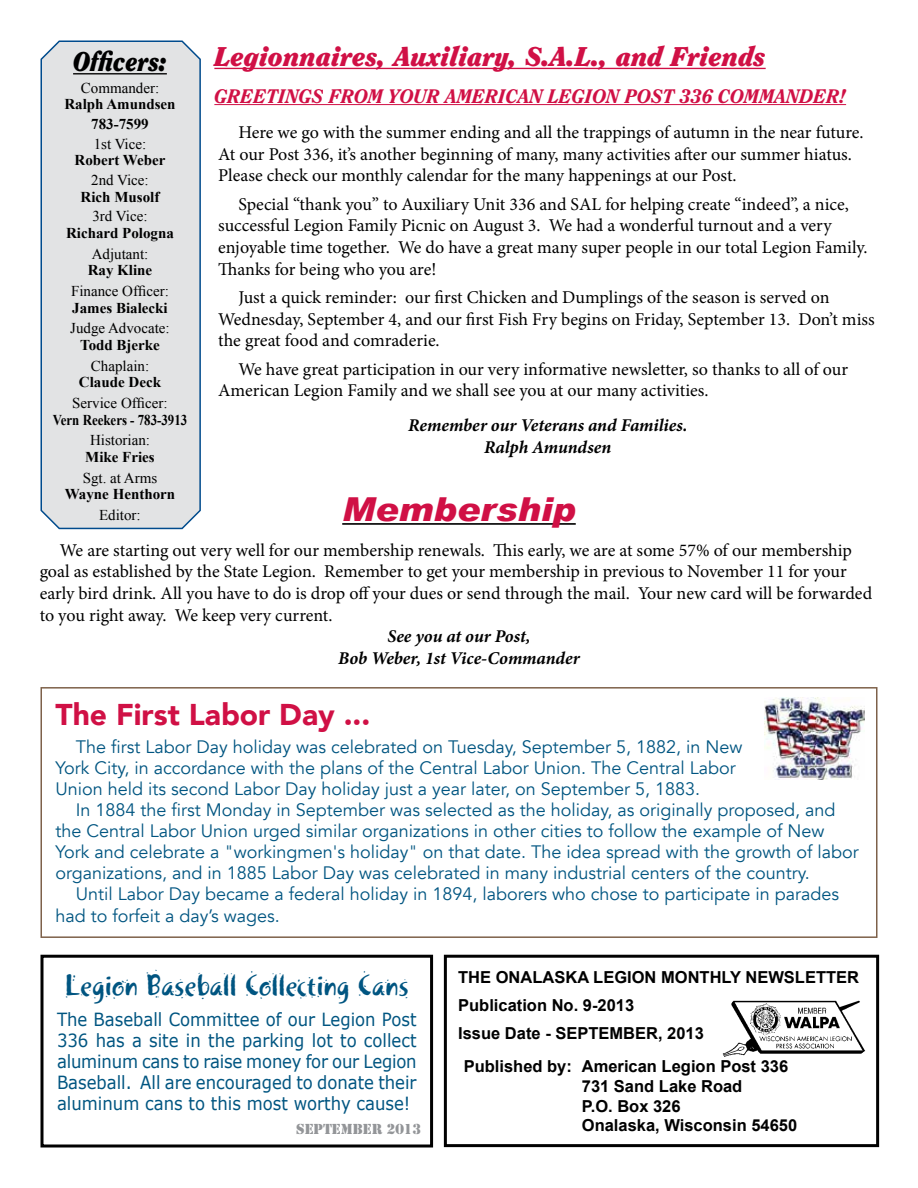
<style>
.page{position:relative;width:918px;height:1188px;background:#fff}
.page>*{position:absolute;margin:0;border:0;box-sizing:border-box;transform-origin:0 0}
.t1{font:italic 900 33px "Arial";color:#d01045;scale:1.06 1}
.t2{font:900 30px "Avenir";color:#d01045}
.t3{font:29.7px "Khaki Two";color:#005581}
.t4{font:italic 900 27px "Clearface";color:#d01045}
.t5{font:italic 900 27px "Clearface";color:#000;scale:.9 1}
.t6{font:italic 800 19.5px "Clearface";color:#d01045}
.t7{font:18.15px/21px "Verdana";color:#005581;text-align:justify;scale:.91 1}
.t8{font:18px/21.6px "Minion Pro";letter-spacing:-.005em;color:#000}
.t9{font:18px/21px "Avenir";color:#005581}
.t10{font:italic 700 18px/21.6px "Minion Pro";letter-spacing:-.005em;color:#000;text-align:center}
.t11{font:700 16.5px/19.5px "Arial";color:#000}
.t12{font:15px "Times New Roman";color:#000}
.t13{font:700 15px/19.8px "Times New Roman";color:#000;text-align:center}
.t14{font:700 15px "Times New Roman";color:#000;scale:.86 1}
.t15{font:13.5px "Stencil Std";color:#939598}
</style>
<div class="page">
<div style="left:444px;top:955px;width:435px;height:192px;border:3px solid #000"></div>
<img style="left:722px;top:1000px;width:144px;height:57px">
<hr style="left:214px;top:68px;width:552px;height:1px;background:#d01045">
<hr style="left:214px;top:104px;width:632px;height:1px;background:#d01045">
<div style="left:40px;top:40px;width:161px;height:490px;background:#e2e3e4"></div>
<div style="left:40px;top:955px;width:393px;height:193px;border:3px solid #000"></div>
<hr style="left:342px;top:523px;width:234px;height:2px;background:#000">
<div style="left:40px;top:687px;width:838px;height:251px;border:2px solid #7d614a"></div>
<img style="left:765px;top:698px;width:100px;height:81px">
<h3 class="t4" style="left:214px;top:40px;width:553px">Legionnaires, Auxiliary, S.A.L., and Friends</h3>
<p class="t6" style="left:214px;top:84px;width:633px">GREETINGS FROM YOUR AMERICAN LEGION POST 336 COMMANDER!</p>
<h3 class="t5" style="left:73px;top:45px;width:106px">Officers:</h3>
<p class="t12" style="left:81px;top:78px;width:80px">Commander:</p>
<p class="t13" style="left:64px;top:94px;width:113px">Ralph Amundsen<br>783-7599</p>
<p class="t12" style="left:94px;top:134px;width:54px">1st Vice:</p>
<p class="t13" style="left:75px;top:150px;width:92px">Robert Weber</p>
<p class="t12" style="left:91px;top:170px;width:59px">2nd Vice:</p>
<p class="t13" style="left:81px;top:186px;width:80px">Rich Musolf</p>
<p class="t12" style="left:92px;top:206px;width:57px">3rd Vice:</p>
<p class="t13" style="left:66px;top:223px;width:109px">Richard Pologna</p>
<p class="t12" style="left:92px;top:244px;width:58px">Adjutant:</p>
<p class="t13" style="left:88px;top:260px;width:66px">Ray Kline</p>
<p class="t12" style="left:71px;top:281px;width:99px">Finance Officer:</p>
<p class="t13" style="left:72px;top:297px;width:97px">James Bialecki</p>
<p class="t12" style="left:70px;top:318px;width:101px">Judge Advocate:</p>
<p class="t13" style="left:80px;top:335px;width:81px">Todd Bjerke</p>
<p class="t12" style="left:91px;top:356px;width:60px">Chaplain:</p>
<p class="t13" style="left:79px;top:372px;width:84px">Claude Deck</p>
<p class="t12" style="left:72px;top:393px;width:97px">Service Officer:</p>
<p class="t14" style="left:53px;top:409px;width:158px">Vern Reekers - 783-3913</p>
<p class="t12" style="left:90px;top:430px;width:61px">Historian:</p>
<p class="t13" style="left:85px;top:447px;width:71px">Mike Fries</p>
<p class="t12" style="left:83px;top:468px;width:76px">Sgt. at Arms</p>
<p class="t13" style="left:65px;top:484px;width:112px">Wayne Henthorn</p>
<p class="t12" style="left:99px;top:505px;width:43px">Editor:</p>
<p class="t8" style="left:218px;top:122px;width:647px;text-indent:20px">Here we go with the summer ending and all the trappings of autumn in the near future.<br>At our Post 336, it’s another beginning of many, many activities after our summer hiatus.<br>Please check our monthly calendar for the many happenings at our Post.</p>
<p class="t8" style="left:218px;top:193px;width:651px;text-indent:20px">Special “thank you” to Auxiliary Unit 336 and SAL for helping create “indeed”, a nice, successful Legion Family Picnic on August 3. We had a wonderful turnout and a very enjoyable time together. We do have a great many super people in our total Legion Family.<br>Thanks for being who you are!</p>
<p class="t8" style="left:218px;top:287px;width:658px;text-indent:20px">Just a quick reminder: our first Chicken and Dumplings of the season is served on<br>Wednesday, September 4, and our first Fish Fry begins on Friday, September 13. Don’t miss the great food and comraderie.</p>
<p class="t8" style="left:218px;top:358px;width:631px;text-indent:20px">We have great participation in our very informative newsletter, so thanks to all of our<br>American Legion Family and we shall see you at our many activities.</p>
<p class="t10" style="left:408px;top:414px;width:281px">Remember our Veterans and Families.<br>Ralph Amundsen</p>
<h1 class="t1" style="left:342px;top:488px;width:222px">Membership</h1>
<p class="t8" style="left:40px;top:539px;width:834px;text-indent:20px">We are starting out very well for our membership renewals. This early, we are at some 57% of our membership goal as established by the State Legion. Remember to get your membership in previous to November 11 for your early bird drink. All you have to do is drop off your dues or send through the mail. Your new card will be forwarded to you right away. We keep very current.</p>
<p class="t10" style="left:338px;top:625px;width:243px">See you at our Post,<br>Bob Weber, 1st Vice-Commander</p>
<h2 class="t2" style="left:56px;top:689px;width:316px">The First Labor Day ...</h2>
<p class="t9" style="left:56px;top:737px;width:689px;text-indent:20px">The first Labor Day holiday was celebrated on Tuesday, September 5, 1882, in New<br>York City, in accordance with the plans of the Central Labor Union. The Central Labor<br>Union held its second Labor Day holiday just a year later, on September 5, 1883.</p>
<p class="t9" style="left:56px;top:800px;width:805px;text-indent:20px">In 1884 the first Monday in September was selected as the holiday, as originally proposed, and the Central Labor Union urged similar organizations in other cities to follow the example of New York and celebrate a "workingmen's holiday" on that date. The idea spread with the growth of labor organizations, and in 1885 Labor Day was celebrated in many industrial centers of the country.</p>
<p class="t9" style="left:56px;top:883px;width:785px;line-height:21.6px;text-indent:20px">Until Labor Day became a federal holiday in 1894, laborers who chose to participate in parades had to forfeit a day’s wages.</p>
<h3 class="t3" style="left:65px;top:967px;width:345px">Legion Baseball Collecting Cans</h3>
<p class="t7" style="left:57px;top:1009px;width:397px">The Baseball Committee of our Legion Post 336 has a site in the parking lot to collect aluminum cans to raise money for our Legion Baseball. All are encouraged to donate their aluminum cans to this most worthy cause!</p>
<p class="t15" style="left:296px;top:1120px;width:126px">SEPTEMBER 2013</p>
<p class="t11" style="left:458px;top:963px;width:402px;line-height:28.2px">The Onalaska Legion Monthly Newsletter<br>Publication No. 9-2013<br>Issue Date - SEPTEMBER, 2013</p>
<p class="t11" style="left:582px;top:1057px;width:217px;text-indent:-118px">Published by: American Legion Post 336<br>731 Sand Lake Road<br>P.O. Box 326<br>Onalaska, Wisconsin 54650</p>
</div>
